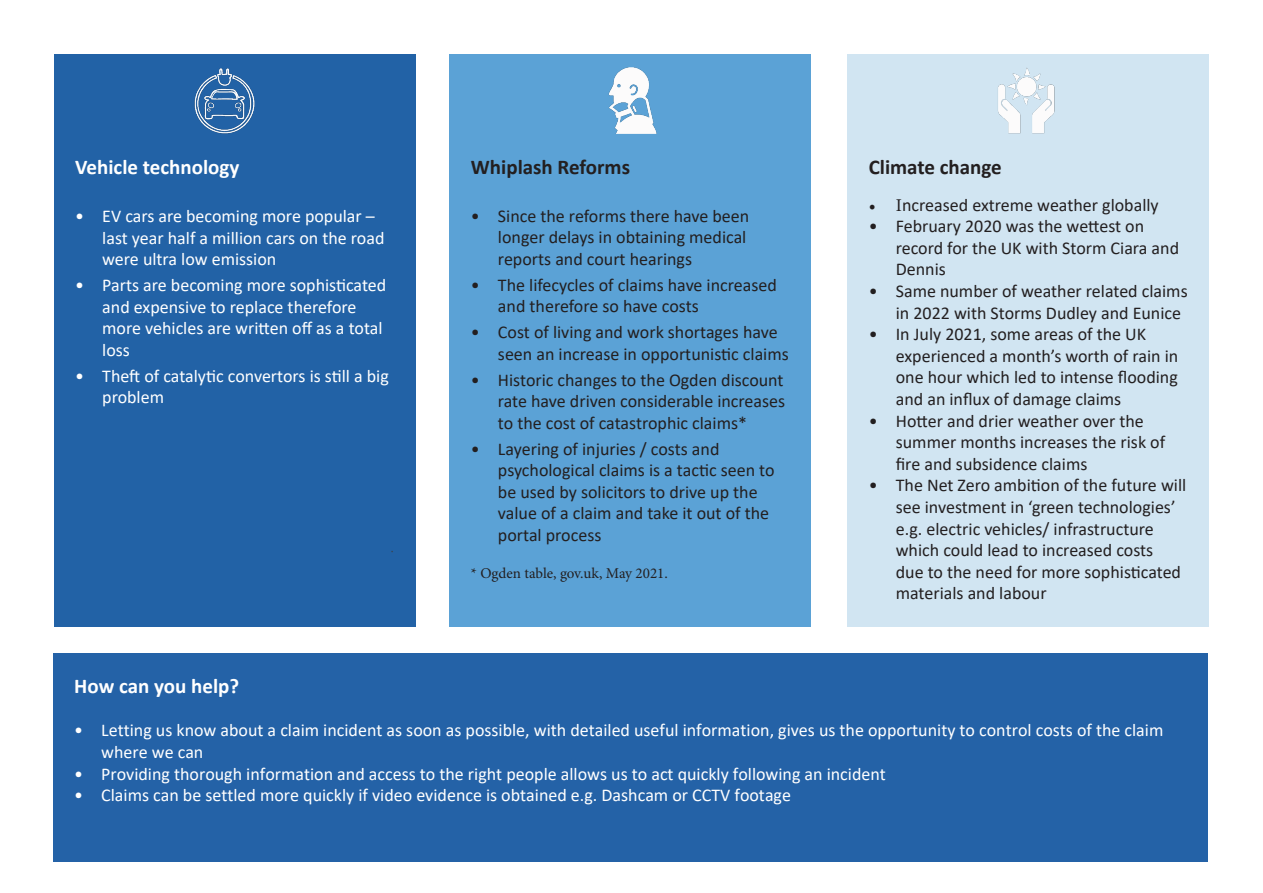
<style>
.page{position:relative;width:1263px;height:893px;background:#fff}
.page>*{position:absolute;margin:0;border:0;box-sizing:border-box;transform-origin:0 0}
.t1{font:700 21px "Calibri";color:#fff}
.t2{font:700 21px "Calibri";color:#231f20}
.t3{font:18px/21.6px "Calibri";color:#231f20}
.t4{font:18px/21.6px "Calibri";color:#fff}
.t5{font:15px "Minion Pro";color:#231f20}
.statement{font:300 15px "Open Sans";color:#3e3e3f}
.s1{font-family:"Minion Pro"}
</style>
<div class="page">
<div style="left:54px;top:54px;width:361px;height:572px;background:#2262a6"></div>
<div style="left:450px;top:54px;width:361px;height:572px;background:#5ba2d6"></div>
<div style="left:847px;top:54px;width:362px;height:572px;background:#d1e5f2"></div>
<div style="left:53px;top:653px;width:1155px;height:209px;background:#2462a7"></div>
<img style="left:194px;top:68px;width:61px;height:66px">
<img style="left:608px;top:68px;width:49px;height:66px">
<img style="left:998px;top:68px;width:57px;height:66px">
<p class="t1" style="left:75px;top:153px;width:166px">Vehicle technology</p>
<p class="t4" style="left:102px;top:205px;width:284px;text-indent:-27px">• EV cars are becoming more popular – last year half a million cars on the road were ultra low emission</p>
<p class="t4" style="left:102px;top:274px;width:286px;text-indent:-27px">• Parts are becoming more sophisticated and expensive to replace therefore more vehicles are written off as a total loss</p>
<p class="t4" style="left:102px;top:364px;width:288px;text-indent:-27px">• Theft of catalytic convertors is still a big problem</p>
<p class="statement" style="left:391px;top:536px;width:5px">.</p>
<p class="t2" style="left:471px;top:152px;width:161px">Whiplash Reforms</p>
<p class="t3" style="left:498px;top:204px;width:253px;text-indent:-27px">• Since the reforms there have been longer delays in obtaining medical reports and court hearings</p>
<p class="t3" style="left:498px;top:273px;width:280px;text-indent:-27px">• The lifecycles of claims have increased and therefore so have costs</p>
<p class="t3" style="left:498px;top:321px;width:292px;text-indent:-27px">• Cost of living and work shortages have seen an increase in opportunistic claims</p>
<p class="t3" style="left:498px;top:368px;width:289px;text-align:justify;text-indent:-27px">• Historic changes to the Ogden discount rate have driven considerable increases to the cost of catastrophic claims*</p>
<p class="t3" style="left:498px;top:437px;width:278px;text-indent:-27px">• Layering of injuries / costs and psychological claims is a tactic seen to be used by solicitors to drive up the value of a claim and take it out of the portal process</p>
<p class="t5" style="left:471px;top:563px;width:198px">* Ogden table, gov.uk, May 2021.</p>
<p class="t2" style="left:869px;top:152px;width:135px">Climate change</p>
<p class="t3" style="left:869px;top:193px;width:291px"><span class="s1">• I</span>ncreased extreme weather globally</p>
<p class="t3" style="left:896px;top:215px;width:285px;text-indent:-27px">• February 2020 was the wettest on record for the UK with Storm Ciara and<br>Dennis</p>
<p class="t3" style="left:896px;top:280px;width:293px;text-indent:-27px">• Same number of weather related claims in 2022 with Storms Dudley and Eunice</p>
<p class="t3" style="left:896px;top:323px;width:284px;text-indent:-27px">• In July 2021, some areas of the UK experienced a month’s worth of rain in one hour which led to intense flooding and an influx of damage claims</p>
<p class="t3" style="left:896px;top:409px;width:271px;text-indent:-27px">• Hotter and drier weather over the summer months increases the risk of fire and subsidence claims</p>
<p class="t3" style="left:896px;top:474px;width:292px;text-indent:-27px">• The Net Zero ambition of the future will see investment in ‘green technologies’ e.g. electric vehicles/ infrastructure which could lead to increased costs<br>due to the need for more sophisticated materials and labour</p>
<p class="t1" style="left:74px;top:671px;width:166px">How can you help?</p>
<p class="t4" style="left:101px;top:719px;width:1064px;text-indent:-27px">• Letting us know about a claim incident as soon as possible, with detailed useful information, gives us the opportunity to control costs of the claim where we can</p>
<p class="t4" style="left:74px;top:762px;width:813px">• Providing thorough information and access to the right people allows us to act quickly following an incident</p>
<p class="t4" style="left:74px;top:784px;width:718px">• Claims can be settled more quickly if video evidence is obtained e.g. Dashcam or CCTV footage</p>
</div>
